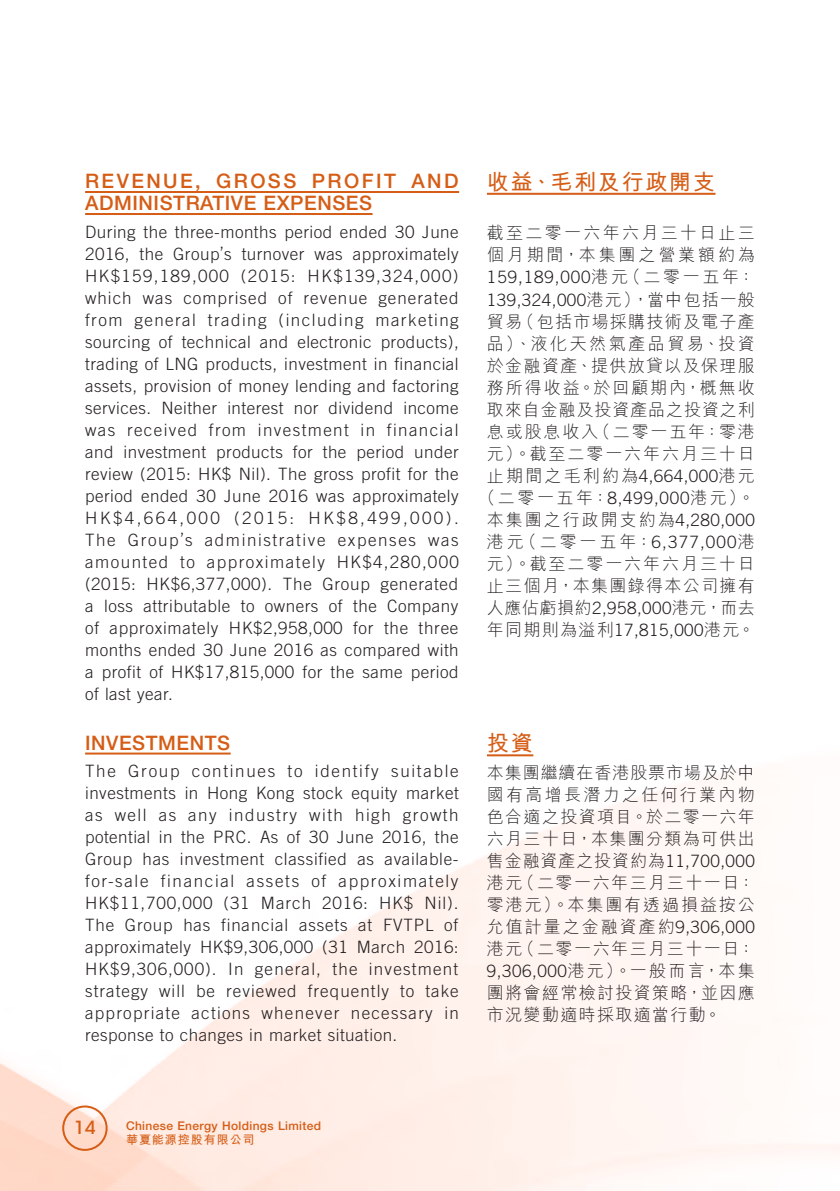
<style>
.page{position:relative;width:840px;height:1191px;background:#fff}
.page>*{position:absolute;margin:0;border:0;box-sizing:border-box;transform-origin:0 0}
.C_Heading_1{font:700 22px "M Hei HK";letter-spacing:.08em;color:#d55d16}
.Heading_1{font:500 20px/22px "Helvetica Neue LT Std";letter-spacing:.075em;color:#d55d16}
.Heading_1-2{font:500 20px "Helvetica Neue LT Std";letter-spacing:.03em;color:#d55d16}
.t1{font:500 18px "ITC Avant Garde Std";color:#d55d16}
.Body_Text{font:300 17px/22px "Trade Gothic LT Std";letter-spacing:.03em;color:#231f20;text-align:justify}
.C_Body_Text{font:300 17px/22px "M Hei HK";letter-spacing:.11em;color:#231f20;text-align:center}
.t2{font:500 12px "Helvetica Neue LT Std";letter-spacing:.03em;color:#d55d16}
.t3{font:700 12px "M Hei HK";letter-spacing:.08em;color:#d55d16}
.s1{font-family:"Trade Gothic LT Std"}
</style>
<div class="page">
<img style="left:0;top:752px;width:839px;height:439px">
<div style="left:62px;top:1105px;width:46px;height:45px;border:2px solid #d55d16;border-radius:50%"></div>
<hr style="left:85px;top:191px;width:374px;height:2px;background:#d55d16">
<hr style="left:85px;top:213px;width:287px;height:2px;background:#d55d16">
<hr style="left:85px;top:752px;width:145px;height:2px;background:#d55d16">
<hr style="left:486px;top:193px;width:229px;height:2px;background:#d55d16">
<hr style="left:486px;top:754px;width:47px;height:2px;background:#d55d16">
<p class="Heading_1" style="left:85px;top:170px;width:374px">REVENUE, GROSS PROFIT AND<br>ADMINISTRATIVE EXPENSES</p>
<p class="Body_Text" style="left:85px;top:220px;width:375px">During the three-months period ended 30 June 2016, the Group’s turnover was approximately HK$159,189,000 (2015: HK$139,324,000) which was comprised of revenue generated from general trading (including marketing sourcing of technical and electronic products), trading of LNG products, investment in financial assets, provision of money lending and factoring services. Neither interest nor dividend income was received from investment in financial and investment products for the period under review (2015: HK$ Nil). The gross profit for the period ended 30 June 2016 was approximately HK$4,664,000 (2015: HK$8,499,000).<br>The Group’s administrative expenses was amounted to approximately HK$4,280,000 (2015: HK$6,377,000). The Group generated a loss attributable to owners of the Company of approximately HK$2,958,000 for the three months ended 30 June 2016 as compared with a profit of HK$17,815,000 for the same period of last year.</p>
<p class="Heading_1-2" style="left:85px;top:730px;width:146px">INVESTMENTS</p>
<p class="Body_Text" style="left:85px;top:760px;width:375px">The Group continues to identify suitable investments in Hong Kong stock equity market as well as any industry with high growth potential in the PRC. As of 30 June 2016, the Group has investment classified as available&shy;for-sale financial assets of approximately HK$11,700,000 (31 March 2016: HK$ Nil).<br>The Group has financial assets at FVTPL of approximately HK$9,306,000 (31 March 2016:<br>HK$9,306,000). In general, the investment strategy will be reviewed frequently to take appropriate actions whenever necessary in response to changes in market situation.</p>
<p class="C_Heading_1" style="left:486px;top:166px;width:229px">收益、毛利及行政開支</p>
<p class="C_Body_Text" style="left:478px;top:222px;width:278px">截至二零一六年六月三十日止三個月期間，本集團之營業額約為<br><span class="s1">159,189,000</span>港元（二零一五年：<br><span class="s1">139,324,000</span>港元），當中包括一般貿易（包括市場採購技術及電子產品）、液化天然氣產品貿易、投資於金融資產、提供放貸以及保理服務所得收益。於回顧期內，概無收取來自金融及投資產品之投資之利息或股息收入（二零一五年：零港元）。截至二零一六年六月三十日止期間之毛利約為<span class="s1">4,664,000</span>港元（二零一五年：<span class="s1">8,499,000</span>港元）。本集團之行政開支約為<span class="s1">4,280,000</span>港元（二零一五年：<span class="s1">6,377,000</span>港元）。截至二零一六年六月三十日止三個月，本集團錄得本公司擁有人應佔虧損約<span class="s1">2,958,000</span>港元，而去年同期則為溢利<span class="s1">17,815,000</span>港元。</p>
<p class="C_Heading_1" style="left:486px;top:727px;width:47px">投資</p>
<p class="C_Body_Text" style="left:486px;top:761px;width:269px;text-align:justify">本集團繼續在香港股票市場及於中國有高增長潛力之任何行業內物色合適之投資項目。於二零一六年六月三十日，本集團分類為可供出售金融資產之投資約為<span class="s1">11,700,000</span>港元（二零一六年三月三十一日：零港元）。本集團有透過損益按公允值計量之金融資產約<span class="s1">9,306,000</span>港元（二零一六年三月三十一日：<span class="s1">9,306,000</span>港元）。一般而言，本集團將會經常檢討投資策略，並因應市況變動適時採取適當行動。</p>
<p class="t1" style="left:74px;top:1116px;width:23px">14</p>
<p class="t2" style="left:126px;top:1118px;width:196px">Chinese Energy Holdings Limited</p>
<p class="t3" style="left:126px;top:1130px;width:130px">華夏能源控股有限公司</p>
</div>
